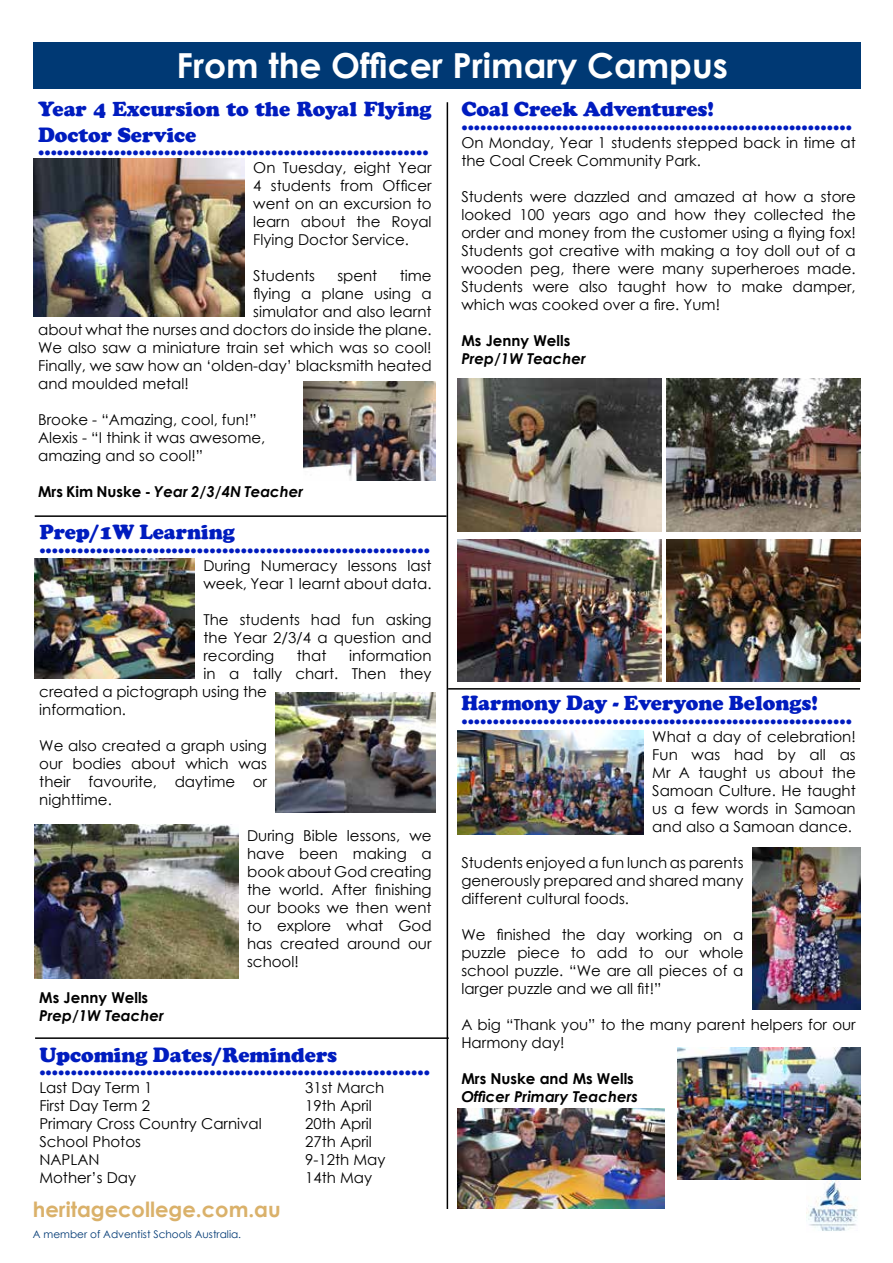
<style>
.page{position:relative;width:893px;height:1263px;background:#fff}
.page>*{position:absolute;margin:0;border:0;box-sizing:border-box;transform-origin:0 0}
.t1{font:700 34.5px "Century Gothic";color:#fff}
.t2{font:900 21px/25.2px "Cooper";color:#001cbf}
.t3{font:700 21px "Century Gothic";color:#dab16a}
.t4{font:15px/18px "Century Gothic";color:#000;text-align:justify}
.t5{font:italic 700 15px "Century Gothic";color:#000}
.t6{font:700 15px "Century Gothic";color:#000}
.t7{font:10.5px "Century Gothic";color:#003974}
.s1{font-style:normal}
</style>
<div class="page">
<img style="left:807px;top:1179px;width:53px;height:52px">
<hr style="left:447px;top:102px;width:1px;height:1107px;background:#000">
<hr style="left:35px;top:1037px;width:414px;height:2px;background:#000">
<hr style="left:448px;top:688px;width:412px;height:2px;background:#000">
<div style="left:34px;top:42px;width:827px;height:47px;background:#003974"></div>
<img style="left:457px;top:379px;width:204px;height:153px">
<img style="left:667px;top:540px;width:193px;height:141px">
<img style="left:457px;top:540px;width:204px;height:141px">
<img style="left:667px;top:379px;width:193px;height:153px">
<img style="left:457px;top:730px;width:187px;height:104px">
<img style="left:677px;top:1047px;width:183px;height:132px">
<img style="left:457px;top:1108px;width:207px;height:101px">
<img style="left:752px;top:847px;width:108px;height:162px">
<img style="left:35px;top:825px;width:204px;height:153px">
<img style="left:276px;top:692px;width:160px;height:120px">
<img style="left:35px;top:558px;width:160px;height:120px">
<hr style="left:35px;top:515px;width:412px;height:2px;background:#000">
<img style="left:303px;top:381px;width:133px;height:99px">
<img style="left:34px;top:158px;width:211px;height:158px">
<h1 class="t1" style="left:177px;top:39px;width:553px">From the Officer Primary Campus</h1>
<h2 class="t2" style="left:38px;top:97px;width:395px">Year 4 Excursion to the Royal Flying<br>Doctor Service</h2>
<h2 class="t2" style="left:38px;top:135px;width:392px">..............................................................</h2>
<p class="t4" style="left:253px;top:158px;width:180px">On Tuesday, eight Year 4 students from Officer went on an excursion to learn about the Royal Flying Doctor Service.</p>
<p class="t4" style="left:253px;top:266px;width:63px">Students</p>
<p class="t4" style="left:337px;top:266px;width:42px">spent</p>
<p class="t4" style="left:400px;top:266px;width:33px">time</p>
<p class="t4" style="left:253px;top:284px;width:180px">flying a plane using a</p>
<p class="t4" style="left:253px;top:302px;width:180px">simulator and also learnt</p>
<p class="t4" style="left:38px;top:320px;width:395px">about what the nurses and doctors do inside the plane.</p>
<p class="t4" style="left:38px;top:338px;width:395px">We also saw a miniature train set which was so cool!</p>
<p class="t4" style="left:38px;top:356px;width:395px">Finally, we saw how an ‘olden-day’ blacksmith heated</p>
<p class="t4" style="left:38px;top:374px;width:152px">and moulded metal!</p>
<p class="t4" style="left:38px;top:410px;width:229px;text-align:left">Brooke - “Amazing, cool, fun!”<br>Alexis - “I think it was awesome, amazing and so cool!”</p>
<p class="t5" style="left:38px;top:480px;width:267px"><span class="s1">Mrs Kim Nuske -</span> Year 2/3/4N Teacher</p>
<h2 class="t2" style="left:39px;top:519px;width:197px">Prep/1W Learning</h2>
<h2 class="t2" style="left:39px;top:533px;width:392px">..............................................................</h2>
<p class="t4" style="left:203px;top:556px;width:230px">During Numeracy lessons last week, Year 1 learnt about data.</p>
<p class="t4" style="left:203px;top:610px;width:230px">The students had fun asking the Year 2/3/4 a question and recording</p>
<p class="t4" style="left:297px;top:646px;width:31px">that</p>
<p class="t4" style="left:349px;top:646px;width:84px">information</p>
<p class="t4" style="left:203px;top:664px;width:230px">in a tally chart. Then they</p>
<p class="t4" style="left:39px;top:682px;width:229px">created a pictograph using the</p>
<p class="t4" style="left:39px;top:700px;width:88px">information.</p>
<p class="t4" style="left:39px;top:736px;width:229px">We also created a graph using our bodies about which was their favourite, daytime or nighttime.</p>
<p class="t4" style="left:247px;top:826px;width:186px">During Bible lessons, we have been making a book about God creating the world. After finishing our books we then went to explore what God has created around our school!</p>
<p class="t6" style="left:39px;top:986px;width:110px">Ms Jenny Wells</p>
<p class="t5" style="left:39px;top:1004px;width:126px">Prep/1W Teacher</p>
<h2 class="t2" style="left:39px;top:1042px;width:299px">Upcoming Dates/Reminders</h2>
<h2 class="t2" style="left:39px;top:1056px;width:392px">..............................................................</h2>
<p class="t4" style="left:39px;top:1079px;width:115px">Last Day Term 1</p>
<p class="t4" style="left:305px;top:1079px;width:81px">31st March</p>
<p class="t4" style="left:39px;top:1097px;width:112px">First Day Term 2</p>
<p class="t4" style="left:305px;top:1097px;width:68px">19th April</p>
<p class="t4" style="left:39px;top:1115px;width:224px">Primary Cross Country Carnival</p>
<p class="t4" style="left:305px;top:1115px;width:68px">20th April</p>
<p class="t4" style="left:39px;top:1133px;width:103px">School Photos</p>
<p class="t4" style="left:305px;top:1133px;width:68px">27th April</p>
<p class="t4" style="left:39px;top:1151px;width:62px">NAPLAN</p>
<p class="t4" style="left:305px;top:1151px;width:82px">9-12th May</p>
<p class="t4" style="left:39px;top:1169px;width:98px">Mother’s Day</p>
<p class="t4" style="left:305px;top:1169px;width:69px">14th May</p>
<h2 class="t3" style="left:33px;top:1194px;width:249px">heritagecollege.com.au</h2>
<p class="t7" style="left:33px;top:1226px;width:210px">A member of Adventist Schools Australia.</p>
<h2 class="t2" style="left:461px;top:97px;width:254px">Coal Creek Adventures!</h2>
<h2 class="t2" style="left:461px;top:110px;width:392px">..............................................................</h2>
<p class="t4" style="left:461px;top:133px;width:396px">On Monday, Year 1 students stepped back in time at the Coal Creek Community Park.</p>
<p class="t4" style="left:461px;top:187px;width:396px">Students were dazzled and amazed at how a store looked 100 years ago and how they collected the order and money from the customer using a flying fox!<br>Students got creative with making a toy doll out of a wooden peg, there were many superheroes made.<br>Students were also taught how to make damper, which was cooked over a fire. Yum!</p>
<p class="t6" style="left:461px;top:329px;width:110px">Ms Jenny Wells</p>
<p class="t5" style="left:461px;top:347px;width:126px">Prep/1W Teacher</p>
<h2 class="t2" style="left:461px;top:691px;width:358px">Harmony Day - Everyone Belongs!</h2>
<h2 class="t2" style="left:461px;top:704px;width:392px">..............................................................</h2>
<p class="t4" style="left:652px;top:727px;width:205px">What a day of celebration!<br>Fun was had by all as Mr A taught us about the Samoan Culture. He taught us a few words in Samoan and also a Samoan dance.</p>
<p class="t4" style="left:461px;top:853px;width:284px">Students enjoyed a fun lunch as parents generously prepared and shared many different cultural foods.</p>
<p class="t4" style="left:461px;top:925px;width:284px">We finished the day working on a puzzle piece to add to our whole school puzzle. “We are all pieces of a larger puzzle and we all fit!”</p>
<p class="t4" style="left:461px;top:1015px;width:396px">A big “Thank you” to the many parent helpers for our<br>Harmony day!</p>
<p class="t6" style="left:461px;top:1067px;width:174px">Mrs Nuske and Ms Wells</p>
<p class="t5" style="left:461px;top:1085px;width:178px">Officer Primary Teachers</p>
</div>
